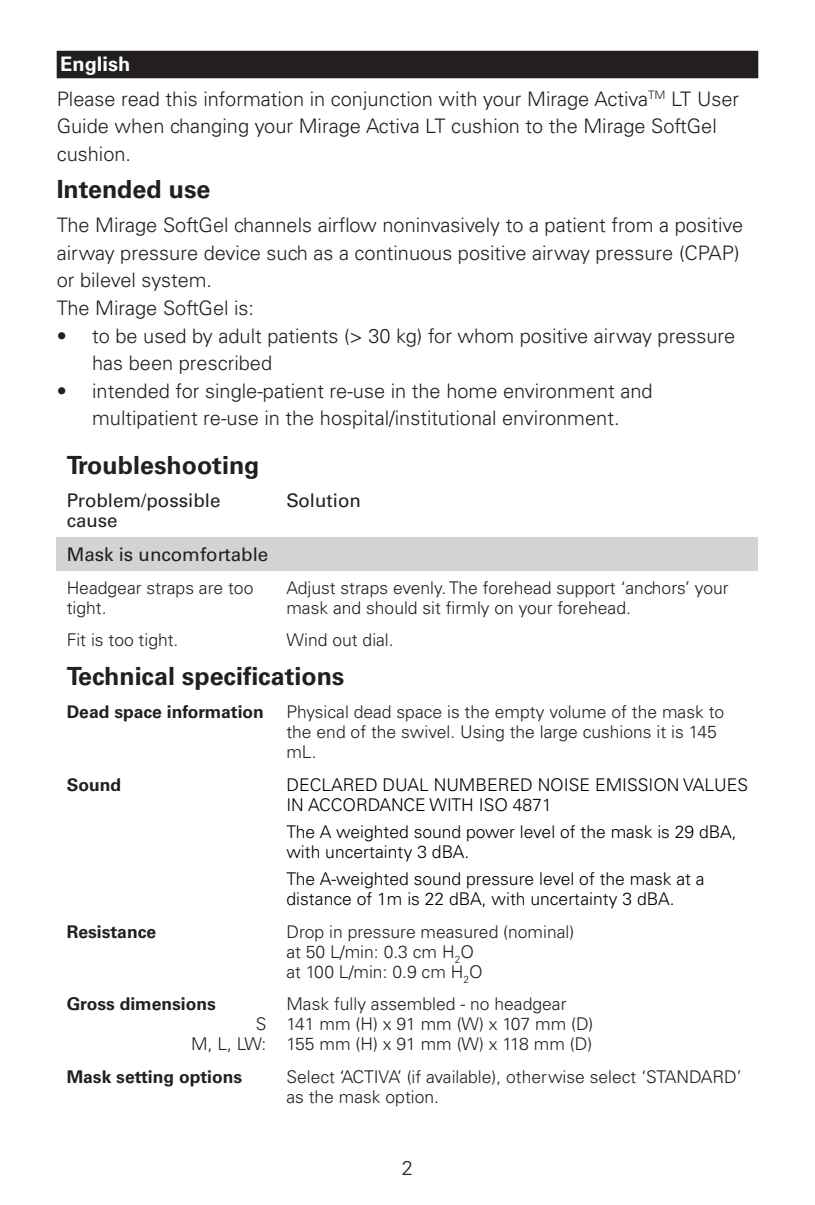
<style>
.page{position:relative;width:815px;height:1205px;background:#fff}
.page>*{position:absolute;margin:0;border:0;box-sizing:border-box;transform-origin:0 0}
.t1{font:700 25px "Univers LT Std";color:#231f20}
.t2{font:300 20px/27.5px "Univers LT Std";color:#231f20}
.t3{font:18.75px/20px "Univers LT Std";color:#231f20}
.t4{font:300 17.5px/20px "Univers LT Std";color:#231f20}
.t5{font:300 17.5px/20px "Univers LT Std";color:#000}
.t6{font:700 17.5px "Univers LT Std";color:#231f20}
.s1{font-weight:700;color:#fff}
</style>
<div class="page">
<div style="left:57px;top:51px;width:701px;height:27px;background:#231f20"></div>
<div style="left:57px;top:537px;width:701px;height:34px;background:#d1d3d4"></div>
<p class="t2" style="left:57px;top:47px;width:684px;line-height:34.5px"><span class="s1">English<br></span>Please read this information in conjunction with your Mirage Activa<sup>TM</sup> LT User</p>
<p class="t2" style="left:57px;top:112px;width:662px">Guide when changing your Mirage Activa LT cushion to the Mirage SoftGel cushion.</p>
<p class="t1" style="left:57px;top:174px;width:155px">Intended use</p>
<p class="t2" style="left:57px;top:212px;width:688px">The Mirage SoftGel channels airflow noninvasively to a patient from a positive airway pressure device such as a continuous positive airway pressure (CPAP) or bilevel system.<br>The Mirage SoftGel is:</p>
<p class="t2" style="left:92px;top:322px;width:645px;text-indent:-35px">• to be used by adult patients (&gt; 30 kg) for whom positive airway pressure has been prescribed</p>
<p class="t2" style="left:57px;top:377px;width:597px;text-align:center">• intended for single-patient re-use in the home environment and multipatient re-use in the hospital/institutional environment.</p>
<p class="t1" style="left:67px;top:450px;width:194px">Troubleshooting</p>
<p class="t3" style="left:67px;top:491px;width:155px">Problem/possible cause</p>
<p class="t3" style="left:286px;top:491px;width:76px">Solution</p>
<p class="t3" style="left:67px;top:544px;width:203px">Mask is uncomfortable</p>
<p class="t4" style="left:67px;top:577px;width:188px">Headgear straps are too tight.</p>
<p class="t4" style="left:286px;top:577px;width:444px">Adjust straps evenly. The forehead support ‘anchors’ your mask and should sit firmly on your forehead.</p>
<p class="t4" style="left:67px;top:630px;width:113px">Fit is too tight.</p>
<p class="t4" style="left:286px;top:630px;width:109px">Wind out dial.</p>
<p class="t1" style="left:67px;top:662px;width:279px">Technical specifications</p>
<p class="t6" style="left:67px;top:701px;width:199px">Dead space information</p>
<p class="t4" style="left:286px;top:702px;width:439px">Physical dead space is the empty volume of the mask to the end of the swivel. Using the large cushions it is 145 mL.</p>
<p class="t6" style="left:67px;top:774px;width:56px">Sound</p>
<p class="t5" style="left:286px;top:774px;width:463px">DECLARED DUAL NUMBERED NOISE EMISSION VALUES<br>IN ACCORDANCE WITH ISO 4871</p>
<p class="t5" style="left:286px;top:821px;width:452px">The A weighted sound power level of the mask is 29 dBA, with uncertainty 3 dBA.</p>
<p class="t5" style="left:286px;top:869px;width:420px">The A-weighted sound pressure level of the mask at a distance of 1m is 22 dBA, with uncertainty 3 dBA.</p>
<p class="t6" style="left:67px;top:921px;width:91px">Resistance</p>
<p class="t4" style="left:286px;top:921px;width:289px">Drop in pressure measured (nominal) at 50 L/min: 0.3 cm H<sub>2</sub>O<br>at 100 L/min: 0.9 cm H<sub>2</sub>O</p>
<p class="t6" style="left:67px;top:994px;width:151px">Gross dimensions</p>
<p class="t4" style="left:191px;top:1014px;width:77px;text-align:right">S<br>M, L, LW:</p>
<p class="t4" style="left:286px;top:994px;width:309px">Mask fully assembled - no headgear<br>141 mm (H) x 91 mm (W) x 107 mm (D)<br>155 mm (H) x 91 mm (W) x 118 mm (D)</p>
<p class="t6" style="left:67px;top:1066px;width:177px">Mask setting options</p>
<p class="t4" style="left:286px;top:1067px;width:457px">Select ‘ACTIVA’ (if available), otherwise select ‘STANDARD’ as the mask option.</p>
<p class="t2" style="left:402px;top:1154px;width:13px">2</p>
</div>
